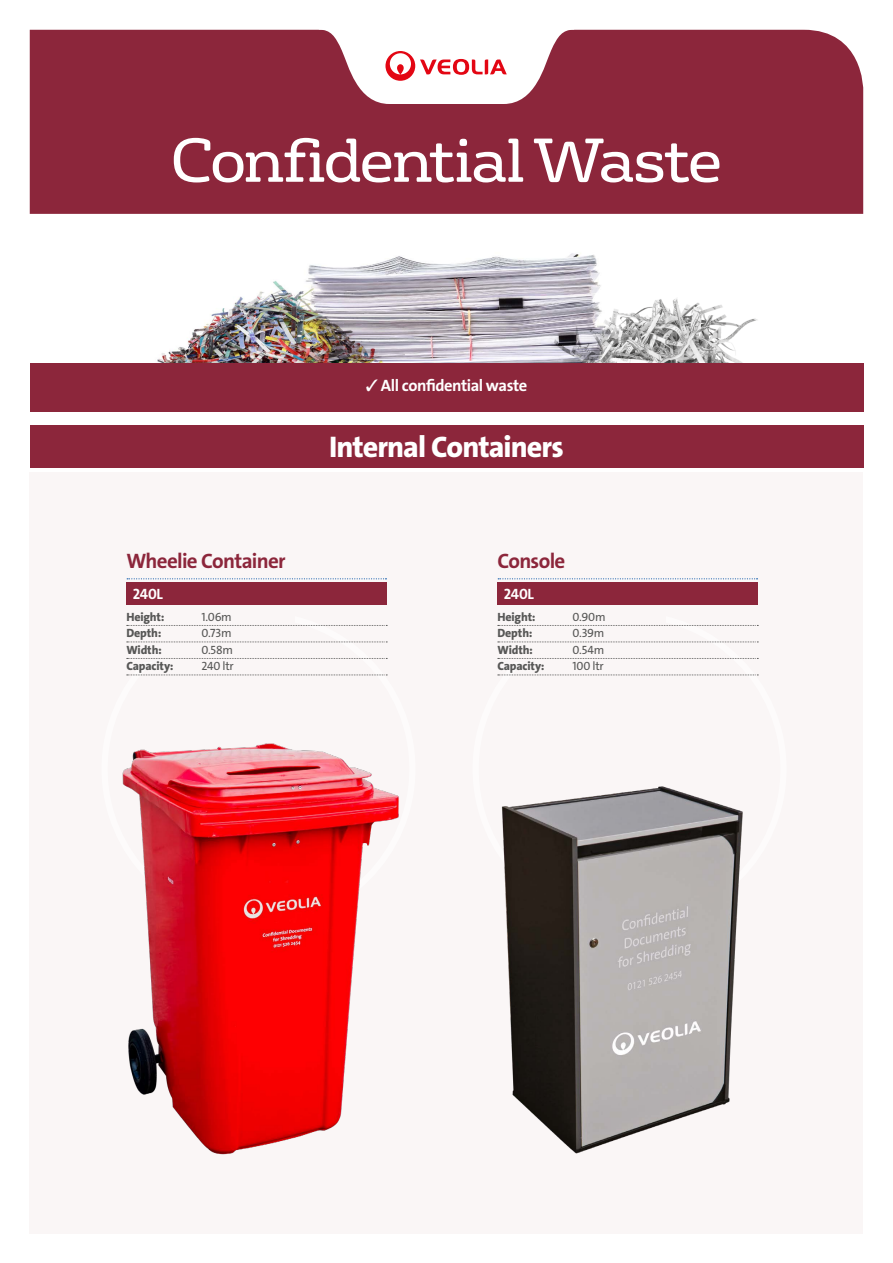
<style>
.page{position:relative;width:893px;height:1263px;background:#fff}
.page>*{position:absolute;margin:0;border:0;box-sizing:border-box;transform-origin:0 0}
.t1{font:60px "FS Rufus";letter-spacing:-.045em;color:#fff}
.t2{font:30px "The Sans Veolia W8 Ex Bld";letter-spacing:-.035em;color:#fff}
.t3{font:21px "The Sans Veolia W7 Bld";letter-spacing:-.03em;color:#8c263b}
.t4{font:16.5px "The Sans Veolia W7 Bld";letter-spacing:-.03em;color:#fff}
.t5{font:15px "The Sans Veolia W7 Bld";letter-spacing:-.015em;color:#fff}
.t6{font:12px "The Sans Veolia W8 Ex Bld";letter-spacing:-.01em;color:#575756}
.t7{font:12px "The Sans Veolia W5 Pla";letter-spacing:-.015em;color:#575756}
</style>
<div class="page">
<img style="left:308px;top:253px;width:293px;height:110px">
<img style="left:157px;top:280px;width:244px;height:83px">
<img style="left:537px;top:290px;width:221px;height:73px">
<div style="left:30px;top:472px;width:833px;height:761px;background:#faf6f6"></div>
<div style="left:30px;top:425px;width:833px;height:43px;background:#8c263b"></div>
<div style="left:30px;top:30px;width:833px;height:184px;background:#8c263b"></div>
<svg style="left:319px;top:29px;width:255px;height:75px"></svg>
<div style="left:30px;top:363px;width:833px;height:48px;background:#8c263b"></div>
<hr style="left:30px;top:363px;width:505px;height:1px;background:#e6eaf0">
<div style="left:126px;top:583px;width:261px;height:22px;background:#8c263b"></div>
<div style="left:497px;top:583px;width:261px;height:22px;background:#8c263b"></div>
<svg style="left:127px;top:625px;width:260px;height:1px"></svg>
<svg style="left:127px;top:641px;width:260px;height:1px"></svg>
<svg style="left:127px;top:658px;width:260px;height:1px"></svg>
<svg style="left:127px;top:674px;width:260px;height:1px"></svg>
<svg style="left:498px;top:625px;width:260px;height:1px"></svg>
<svg style="left:498px;top:641px;width:260px;height:1px"></svg>
<svg style="left:498px;top:658px;width:260px;height:1px"></svg>
<svg style="left:498px;top:674px;width:260px;height:1px"></svg>
<svg style="left:127px;top:578px;width:259px;height:1px"></svg>
<svg style="left:498px;top:578px;width:259px;height:1px"></svg>
<img style="left:122px;top:743px;width:277px;height:412px">
<img style="left:501px;top:786px;width:242px;height:368px">
<h1 class="t1" style="left:170px;top:111px;width:554px">Confidential Waste</h1>
<h3 class="t4" style="left:366px;top:375px;width:163px">✓ All confidential waste</h3>
<h2 class="t2" style="left:329px;top:427px;width:236px">Internal Containers</h2>
<h3 class="t3" style="left:126px;top:548px;width:161px">Wheelie Container</h3>
<h3 class="t3" style="left:497px;top:548px;width:70px">Console</h3>
<p class="t5" style="left:133px;top:584px;width:32px">240L</p>
<p class="t5" style="left:504px;top:584px;width:32px">240L</p>
<p class="t6" style="left:126px;top:609px;width:40px">Height:</p>
<p class="t7" style="left:201px;top:609px;width:32px">1.06m</p>
<p class="t6" style="left:126px;top:625px;width:37px">Depth:</p>
<p class="t7" style="left:201px;top:625px;width:32px">0.73m</p>
<p class="t6" style="left:126px;top:642px;width:37px">Width:</p>
<p class="t7" style="left:201px;top:642px;width:33px">0.58m</p>
<p class="t6" style="left:126px;top:658px;width:49px">Capacity:</p>
<p class="t7" style="left:201px;top:658px;width:34px">240 ltr</p>
<p class="t6" style="left:497px;top:609px;width:40px">Height:</p>
<p class="t7" style="left:572px;top:609px;width:35px">0.90m</p>
<p class="t6" style="left:497px;top:625px;width:37px">Depth:</p>
<p class="t7" style="left:572px;top:625px;width:33px">0.39m</p>
<p class="t6" style="left:497px;top:642px;width:37px">Width:</p>
<p class="t7" style="left:572px;top:642px;width:33px">0.54m</p>
<p class="t6" style="left:497px;top:658px;width:49px">Capacity:</p>
<p class="t7" style="left:572px;top:658px;width:33px">100 ltr</p>
</div>
